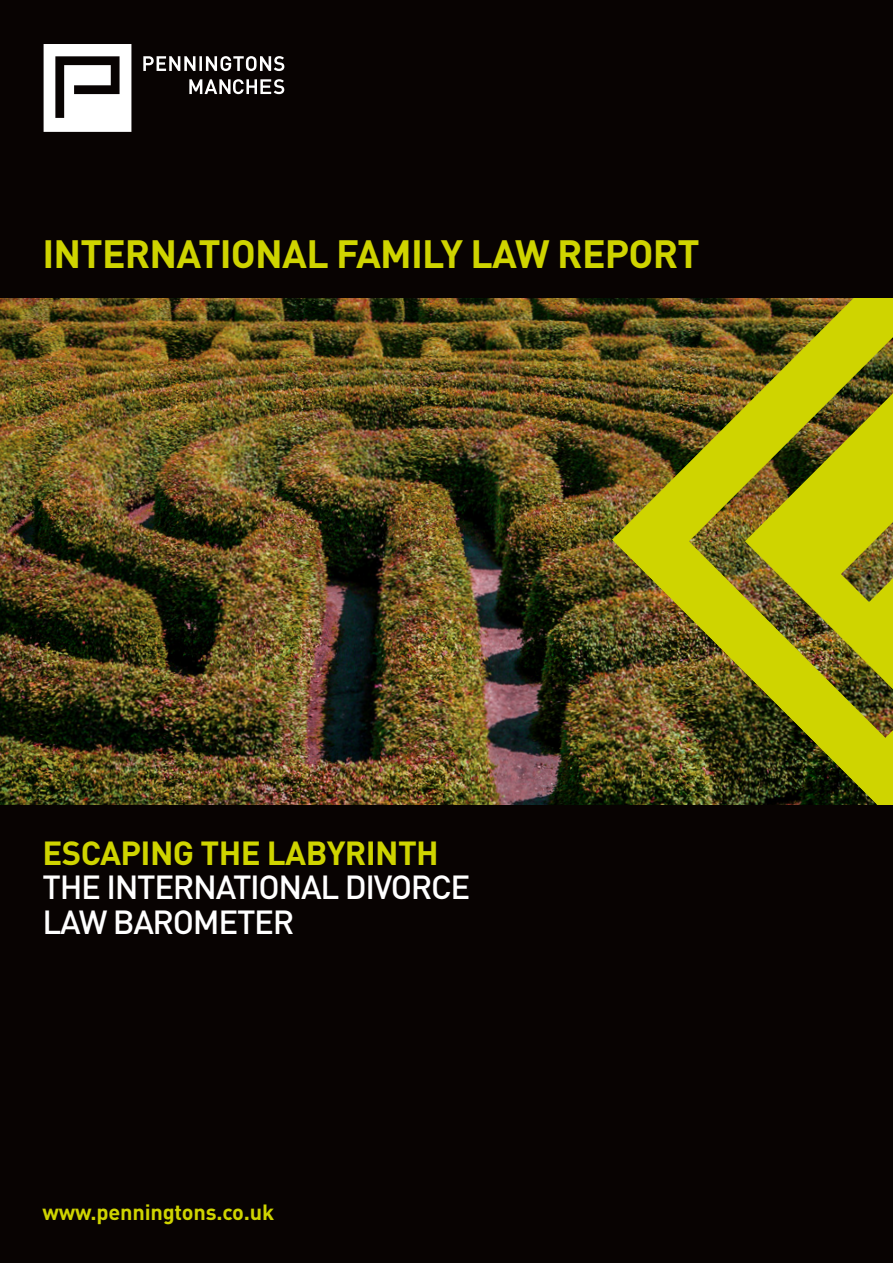
<style>
.page{position:relative;width:893px;height:1263px;background:#fff}
.page>*{position:absolute;margin:0;border:0;box-sizing:border-box;transform-origin:0 0}
.t1{font:700 39px "DIN";letter-spacing:-.02em;color:#cfd400}
.t2{font:500 33px/34.5px "DIN";letter-spacing:-.04em;color:#fff}
.t3{font:700 21.75px "DIN";letter-spacing:-.01em;color:#cfd400}
.s1{font-weight:700;color:#cfd400}
</style>
<div class="page">
<img style="left:0;top:298px;width:612px;height:508px">
<img style="left:612px;top:298px;width:281px;height:508px">
<div style="left:0;top:0;width:893px;height:298px;background:#080302"></div>
<div style="left:0;top:806px;width:893px;height:457px;background:#080302"></div>
<svg style="left:44px;top:44px;width:87px;height:88px"></svg>
<svg style="left:143px;top:56px;width:141px;height:38px"></svg>
<p class="t1" style="left:43px;top:229px;width:659px">INTERNATIONAL FAMILY LAW REPORT</p>
<p class="t2" style="left:43px;top:834px;width:429px"><span class="s1">ESCAPING THE LABYRINTH<br></span>THE INTERNATIONAL DIVORCE<br>LAW BAROMETER</p>
<p class="t3" style="left:43px;top:1197px;width:233px">www.penningtons.co.uk</p>
</div>
